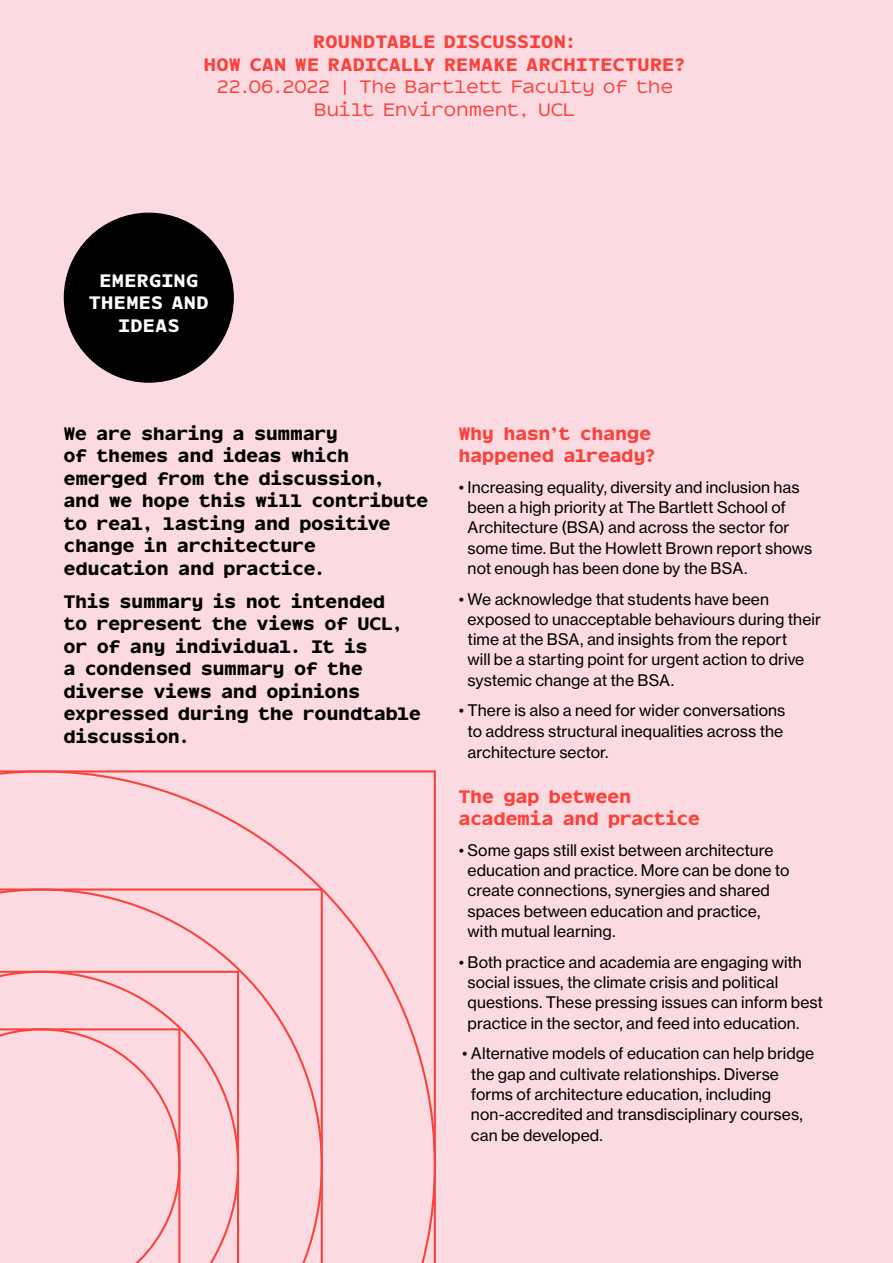
<style>
.page{position:relative;width:893px;height:1263px;background:#fcdae2}
.page>*{position:absolute;margin:0;border:0;box-sizing:border-box;transform-origin:0 0}
.t1{font:18px/22.5px "Bartlett 100 Sans Black Sans";letter-spacing:.01em;color:#000}
.t2{font:18px/22.5px "Bartlett 100 Sans Black Sans";letter-spacing:.025em;color:#fa423b}
.t3{font:18px/22.5px "Bartlett 100 Sans Black Sans";letter-spacing:.045em;color:#fa423b;text-align:center}
.t4{font:18px/22.5px "Bartlett 100 Sans Regular Sans";letter-spacing:.04em;color:#fa423b;text-align:center}
.t5{font:18px/22.5px "Bartlett 100 Sans Black Sans";letter-spacing:.05em;color:#fff;text-align:center}
.t6{font:15.75px/20.2px "Haas Grot Text 55 Roman";letter-spacing:.005em;color:#000}
</style>
<div class="page">
<div style="left:64px;top:213px;width:169px;height:169px;background:#000;border-radius:50%"></div>
<svg style="left:0;top:770px;width:436px;height:493px"></svg>
<svg style="left:0;top:888px;width:323px;height:375px"></svg>
<svg style="left:0;top:971px;width:239px;height:292px"></svg>
<svg style="left:0;top:1028px;width:180px;height:235px"></svg>
<p class="t3" style="left:204px;top:31px;width:483px">ROUNDTABLE DISCUSSION:<br>HOW CAN WE RADICALLY REMAKE ARCHITECTURE?</p>
<p class="t4" style="left:217px;top:76px;width:457px">22.06.2022 | The Bartlett Faculty of the<br>Built Environment, UCL</p>
<p class="t5" style="left:89px;top:269px;width:121px">EMERGING<br>THEMES AND<br>IDEAS</p>
<p class="t1" style="left:64px;top:422px;width:366px">We are sharing a summary<br>of themes and ideas which emerged from the discussion,<br>and we hope this will contribute to real, lasting and positive change in architecture<br>education and practice.</p>
<p class="t1" style="left:64px;top:590px;width:358px">This summary is not intended<br>to represent the views of UCL, or of any individual. It is<br>a condensed summary of the diverse views and opinions expressed during the roundtable discussion.</p>
<p class="t2" style="left:459px;top:422px;width:199px">Why hasn’t change happened already?</p>
<p class="t6" style="left:468px;top:477px;width:346px;text-indent:-9px">• Increasing equality, diversity and inclusion has been a high priority at The Bartlett School of Architecture (BSA) and across the sector for some time. But the Howlett Brown report shows not enough has been done by the BSA.</p>
<p class="t6" style="left:468px;top:589px;width:355px;text-indent:-9px">• We acknowledge that students have been exposed to unacceptable behaviours during their time at the BSA, and insights from the report<br>will be a starting point for urgent action to drive systemic change at the BSA.</p>
<p class="t6" style="left:468px;top:700px;width:319px;text-indent:-9px">• There is also a need for wider conversations to address structural inequalities across the architecture sector.</p>
<p class="t2" style="left:459px;top:785px;width:242px">The gap between academia and practice</p>
<p class="t6" style="left:468px;top:840px;width:323px;text-indent:-9px">• Some gaps still exist between architecture education and practice. More can be done to create connections, synergies and shared spaces between education and practice, with mutual learning.</p>
<p class="t6" style="left:468px;top:952px;width:357px;text-indent:-9px">• Both practice and academia are engaging with social issues, the climate crisis and political questions. These pressing issues can inform best practice in the sector, and feed into education.</p>
<p class="t6" style="left:471px;top:1043px;width:345px;text-indent:-9px">• Alternative models of education can help bridge the gap and cultivate relationships. Diverse forms of architecture education, including non-accredited and transdisciplinary courses, can be developed.</p>
</div>
